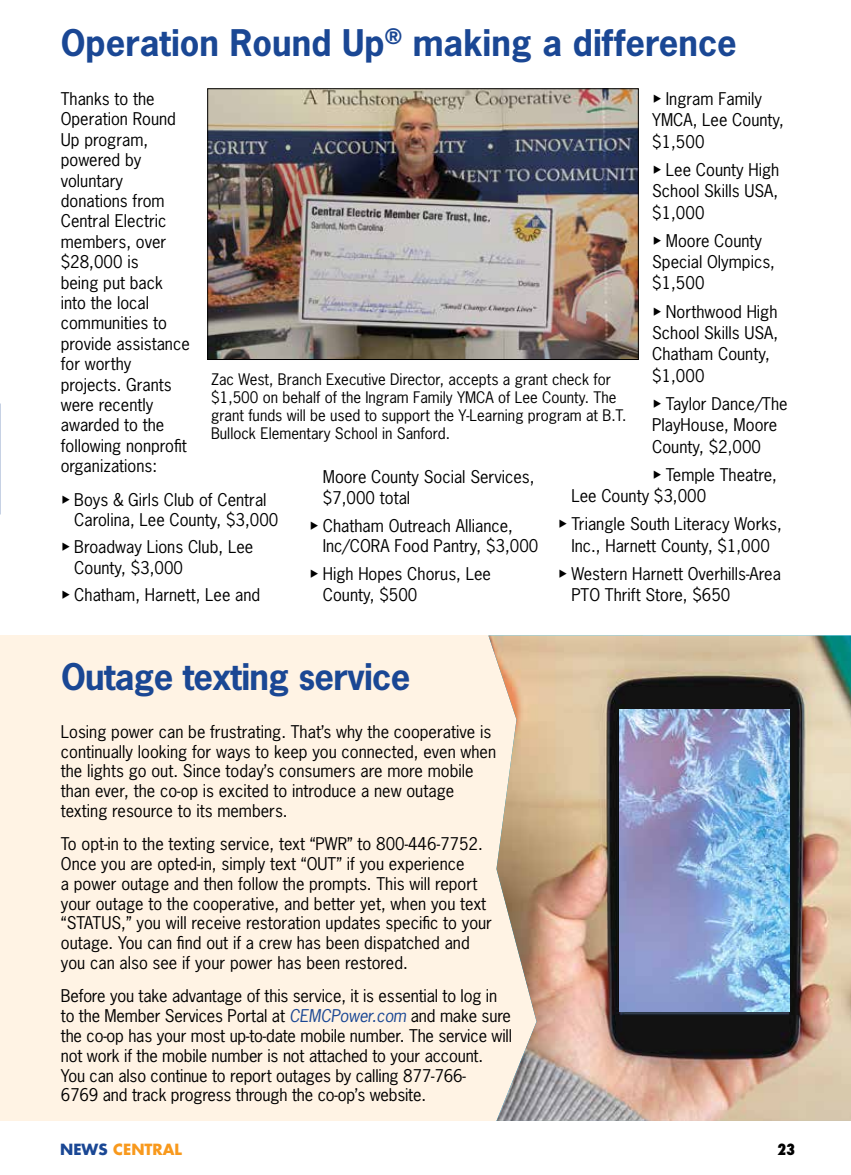
<style>
.page{position:relative;width:851px;height:1175px;background:#fff}
.page>*{position:absolute;margin:0;border:0;box-sizing:border-box;transform-origin:0 0}
.t1{font:700 34.5px "News Gothic";color:#1a4794}
.t2{font:700 34.5px "News Gothic";letter-spacing:-.02em;color:#1a4794}
.t3{font:16.5px/20.4px "News Gothic";color:#000}
.t4{font:15px/18px "News Gothic";color:#000}
.t5{font:700 15px "Futura";color:#f8991d}
.t6{font:800 condensed 15px "Futura";color:#000}
.s1{font-family:"Quirks ICG";font-size:18px}
.s2{font-style:italic;color:#1a4794}
.s3{color:#1a4794}
</style>
<div class="page">
<div style="left:0;top:635px;width:642px;height:485px;background:#fff3e4"></div>
<img style="left:209px;top:90px;width:427px;height:268px">
<div style="left:207px;top:88px;width:431px;height:272px;border:1px solid #000"></div>
<img style="left:488px;top:635px;width:362px;height:485px">
<img style="left:620px;top:710px;width:169px;height:301px">
<h1 class="t1" style="left:61px;top:20px;width:677px">Operation Round Up<sup>®</sup> making a difference</h1>
<p class="t3" style="left:61px;top:88px;width:130px">Thanks to the<br>Operation Round<br>Up program, powered by voluntary donations from<br>Central Electric members, over $28,000 is<br>being put back into the local communities to provide assistance for worthy projects. Grants were recently awarded to the following nonprofit organizations:</p>
<p class="t3" style="left:74px;top:489px;width:205px;text-indent:-14px"><span class="s1">£</span> Boys &amp; Girls Club of Central<br>Carolina, Lee County, $3,000</p>
<p class="t3" style="left:74px;top:537px;width:180px;text-indent:-14px"><span class="s1">£</span> Broadway Lions Club, Lee<br>County, $3,000</p>
<p class="t3" style="left:61px;top:584px;width:201px"><span class="s1">£</span> Chatham, Harnett, Lee and</p>
<p class="t3" style="left:652px;top:88px;width:133px;line-height:21.3px"><span class="s1">£</span> Ingram Family<br>YMCA, Lee County, $1,500</p>
<p class="t3" style="left:652px;top:159px;width:129px;line-height:21.3px;text-align:justify"><span class="s1">£</span> Lee County High School Skills USA, $1,000</p>
<p class="t3" style="left:652px;top:230px;width:124px;line-height:21.3px"><span class="s1">£</span> Moore County<br>Special Olympics, $1,500</p>
<p class="t3" style="left:652px;top:300px;width:127px;line-height:21.3px"><span class="s1">£</span> Northwood High<br>School Skills USA,<br>Chatham County, $1,000</p>
<p class="t3" style="left:652px;top:393px;width:137px;line-height:21.3px"><span class="s1">£</span> Taylor Dance/The<br>PlayHouse, Moore<br>County, $2,000</p>
<p class="t3" style="left:571px;top:463px;width:207px;line-height:21.3px;text-indent:81px"><span class="s1">£</span> Temple Theatre,<br>Lee County $3,000</p>
<p class="t3" style="left:558px;top:513px;width:226px;line-height:21.3px;text-align:center"><span class="s1">£</span> Triangle South Literacy Works,<br>Inc., Harnett County, $1,000</p>
<p class="t3" style="left:571px;top:562px;width:211px;line-height:21.3px;text-indent:-14px"><span class="s1">£</span> Western Harnett Overhills-Area<br>PTO Thrift Store, $650</p>
<p class="t4" style="left:211px;top:371px;width:417px">Zac West, Branch Executive Director, accepts a grant check for $1,500 on behalf of the Ingram Family YMCA of Lee County. The grant funds will be used to support the Y-Learning program at B.T.<br>Bullock Elementary School in Sanford.</p>
<p class="t3" style="left:323px;top:466px;width:213px;line-height:20.9px">Moore County Social Services, $7,000 total</p>
<p class="t3" style="left:323px;top:515px;width:217px;line-height:20.9px;text-indent:-14px"><span class="s1">£</span> Chatham Outreach Alliance,<br>Inc/CORA Food Pantry, $3,000</p>
<p class="t3" style="left:323px;top:563px;width:170px;line-height:20.9px;text-indent:-14px"><span class="s1">£</span> High Hopes Chorus, Lee<br>County, $500</p>
<h1 class="t2" style="left:61px;top:653px;width:351px">Outage texting service</h1>
<p class="t3" style="left:61px;top:721px;width:437px;line-height:19.8px">Losing power can be frustrating. That’s why the cooperative is continually looking for ways to keep you connected, even when the lights go out. Since today’s consumers are more mobile than ever, the co-op is excited to introduce a new outage texting resource to its members.</p>
<p class="t3" style="left:61px;top:834px;width:432px;line-height:19.8px">To opt-in to the texting service, text “PWR” to 800-446-7752.<br>Once you are opted-in, simply text “OUT” if you experience<br>a power outage and then follow the prompts. This will report your outage to the cooperative, and better yet, when you text “STATUS,” you will receive restoration updates specific to your outage. You can find out if a crew has been dispatched and you can also see if your power has been restored.</p>
<p class="t3" style="left:61px;top:986px;width:452px;line-height:19.8px">Before you take advantage of this service, it is essential to log in to the Member Services Portal at <span class="s2">CEMCPower.com</span> and make sure the co-op has your most up-to-date mobile number. The service will not work if the mobile number is not attached to your account.<br>You can also continue to report outages by calling 877-766-<br>6769 and track progress through the co-op’s website.</p>
<p class="t5" style="left:60px;top:1139px;width:123px"><span class="s3">NEWS</span> CENTRAL</p>
<p class="t6" style="left:777px;top:1139px;width:20px">23</p>
</div>
